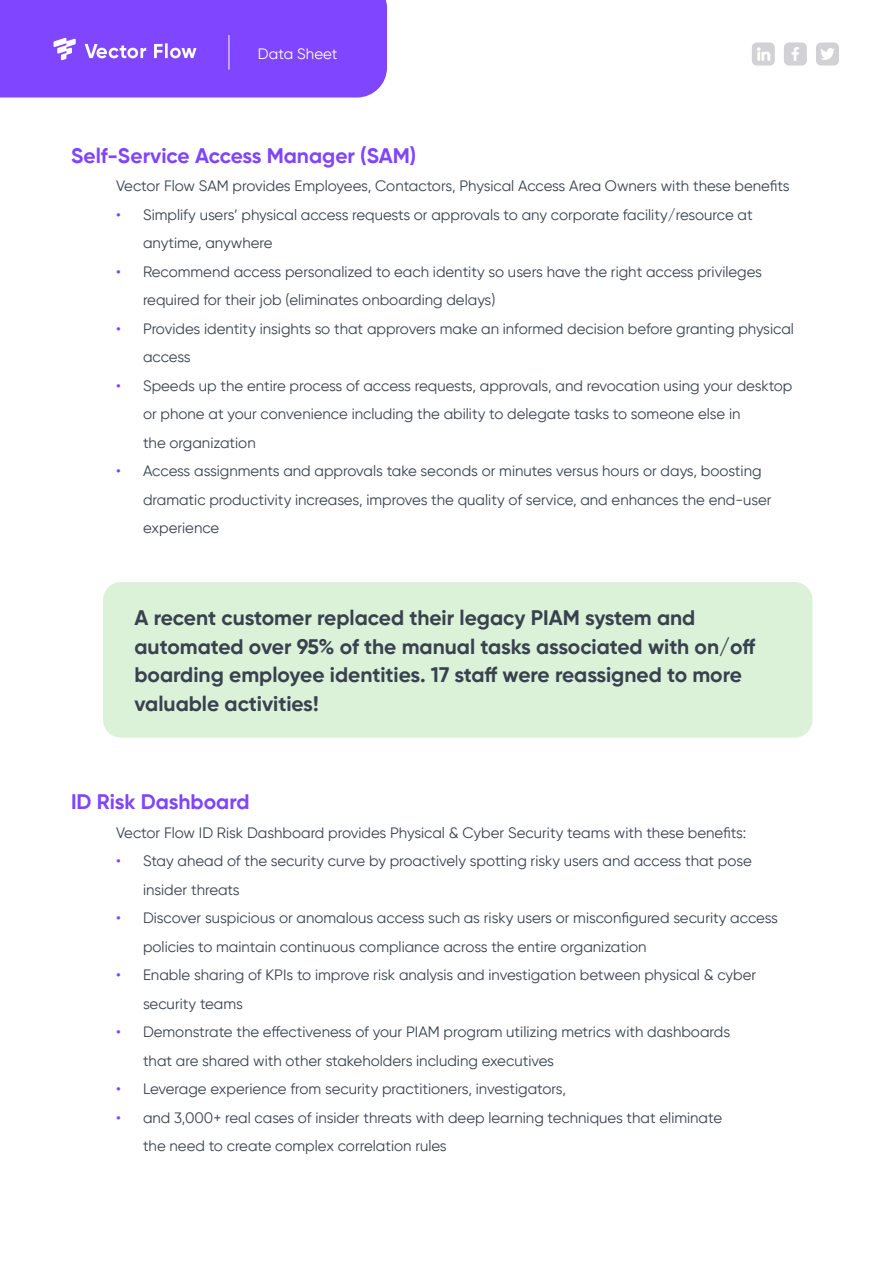
<style>
.page{position:relative;width:893px;height:1263px;background:#fff}
.page>*{position:absolute;margin:0;border:0;box-sizing:border-box;transform-origin:0 0}
.t1{font:700 21px/28.5px "Gilroy";color:#38424f}
.t2{font:700 21px "Gilroy";color:#8045ff}
.t3{font:15px/28.5px "Gilroy";color:#38424f}
.t4{font:15px "Gilroy";letter-spacing:.01em;color:#fff}
.s1{font-weight:500;color:#8045ff}
</style>
<div class="page">
<div style="left:0;top:0;width:387px;height:98px;background:#8045ff"></div>
<hr style="left:229px;top:35px;width:1px;height:35px;background:#fff">
<svg style="left:816px;top:42px;width:23px;height:24px"></svg>
<svg style="left:784px;top:42px;width:23px;height:24px"></svg>
<svg style="left:752px;top:42px;width:23px;height:24px"></svg>
<div style="left:103px;top:582px;width:709px;height:156px;background:#dbf2d9;border-radius:18px"></div>
<p class="t4" style="left:258px;top:44px;width:81px">Data Sheet</p>
<h1 class="t2" style="left:71px;top:142px;width:347px">Self-Service Access Manager (SAM)</h1>
<p class="t3" style="left:116px;top:171px;width:675px">Vector Flow SAM provides Employees, Contactors, Physical Access Area Owners with these benefits</p>
<p class="t3" style="left:143px;top:200px;width:611px;text-indent:-27px"><span class="s1">•</span> Simplify users’ physical access requests or approvals to any corporate facility/resource at anytime, anywhere</p>
<p class="t3" style="left:143px;top:257px;width:621px;text-indent:-27px"><span class="s1">•</span> Recommend access personalized to each identity so users have the right access privileges required for their job (eliminates onboarding delays)</p>
<p class="t3" style="left:143px;top:314px;width:652px;text-indent:-27px"><span class="s1">•</span> Provides identity insights so that approvers make an informed decision before granting physical access</p>
<p class="t3" style="left:143px;top:371px;width:651px;text-indent:-27px"><span class="s1">•</span> Speeds up the entire process of access requests, approvals, and revocation using your desktop or phone at your convenience including the ability to delegate tasks to someone else in<br>the organization</p>
<p class="t3" style="left:143px;top:456px;width:630px;text-indent:-27px"><span class="s1">•</span> Access assignments and approvals take seconds or minutes versus hours or days, boosting dramatic productivity increases, improves the quality of service, and enhances the end-user experience</p>
<h1 class="t1" style="left:134px;top:603px;width:622px">A recent customer replaced their legacy PIAM system and automated over 95% of the manual tasks associated with on/off boarding employee identities. 17 staff were reassigned to more valuable activities!</h1>
<h1 class="t2" style="left:71px;top:789px;width:180px">ID Risk Dashboard</h1>
<p class="t3" style="left:116px;top:818px;width:632px">Vector Flow ID Risk Dashboard provides Physical &amp; Cyber Security teams with these benefits:</p>
<p class="t3" style="left:143px;top:847px;width:610px;text-indent:-27px"><span class="s1">•</span> Stay ahead of the security curve by proactively spotting risky users and access that pose insider threats</p>
<p class="t3" style="left:143px;top:904px;width:636px;text-indent:-27px"><span class="s1">•</span> Discover suspicious or anomalous access such as risky users or misconfigured security access policies to maintain continuous compliance across the entire organization</p>
<p class="t3" style="left:143px;top:961px;width:615px;text-indent:-27px"><span class="s1">•</span> Enable sharing of KPIs to improve risk analysis and investigation between physical &amp; cyber security teams</p>
<p class="t3" style="left:143px;top:1018px;width:589px;text-indent:-27px"><span class="s1">•</span> Demonstrate the effectiveness of your PIAM program utilizing metrics with dashboards that are shared with other stakeholders including executives</p>
<p class="t3" style="left:116px;top:1075px;width:452px"><span class="s1">•</span> Leverage experience from security practitioners, investigators,</p>
<p class="t3" style="left:143px;top:1103px;width:581px;text-indent:-27px"><span class="s1">•</span> and 3,000+ real cases of insider threats with deep learning techniques that eliminate the need to create complex correlation rules</p>
</div>
